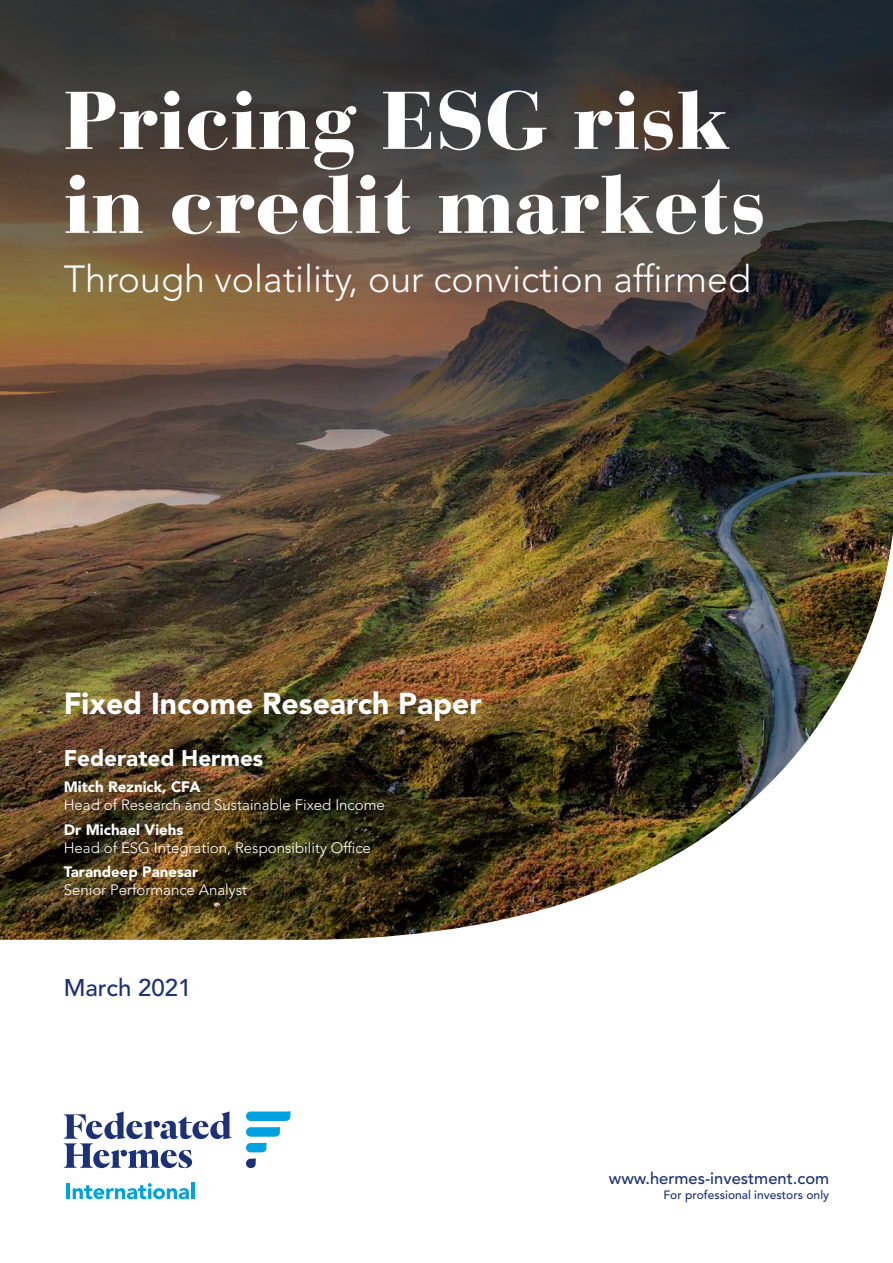
<style>
.page{position:relative;width:893px;height:1263px;background:#fff}
.page>*{position:absolute;margin:0;border:0;box-sizing:border-box;transform-origin:0 0}
.t1{font:900 81px/84px "Bauer Bodoni Std";color:#fff}
.t2{font:300 37.5px "Avenir LT Std";color:#fff}
.t3{font:900 30px "Avenir LT Std";color:#fff}
.t4{font:500 24px "Avenir LT Std";color:#1c3176}
.t5{font:900 22.5px "Avenir LT Std";color:#fff}
.t6{font:500 16.5px "Avenir LT Std";color:#1c3176}
.t7{font:300 15px "Avenir LT Std";color:#fff}
.t8{font:900 15px "Avenir LT Std";color:#fff}
.t9{font:500 12px "Avenir LT Std";color:#1c3176}
</style>
<div class="page">
<svg style="left:0;top:0;width:893px;height:92px;background:#2d2f32"></svg>
<img style="left:0;top:92px;width:893px;height:1108px">
<svg style="left:246px;top:1143px;width:21px;height:9px"></svg>
<svg style="left:246px;top:1127px;width:34px;height:10px"></svg>
<svg style="left:246px;top:1111px;width:45px;height:10px"></svg>
<svg style="left:246px;top:1158px;width:10px;height:10px"></svg>
<svg style="left:64px;top:1111px;width:168px;height:57px"></svg>
<hr style="left:67px;top:1183px;width:3px;height:16px;background:#00a2e1">
<svg style="left:73px;top:1183px;width:116px;height:16px"></svg>
<hr style="left:191px;top:1182px;width:3px;height:17px;background:#00a2e1">
<h1 class="t1" style="left:64px;top:79px;width:704px">Pricing ESG risk in credit markets</h1>
<h2 class="t2" style="left:64px;top:257px;width:689px">Through volatility, our conviction affirmed</h2>
<h3 class="t3" style="left:64px;top:686px;width:419px">Fixed Income Research Paper</h3>
<h3 class="t5" style="left:64px;top:744px;width:201px">Federated Hermes</h3>
<p class="t8" style="left:64px;top:778px;width:138px">Mitch Reznick, CFA</p>
<p class="t7" style="left:64px;top:796px;width:323px">Head of Research and Sustainable Fixed Income</p>
<p class="t8" style="left:64px;top:820px;width:121px">Dr Michael Viehs</p>
<p class="t7" style="left:64px;top:839px;width:309px">Head of ESG Integration, Responsibility Office</p>
<p class="t8" style="left:64px;top:863px;width:136px">Tarandeep Panesar</p>
<p class="t7" style="left:64px;top:881px;width:185px">Senior Performance Analyst</p>
<h3 class="t4" style="left:64px;top:974px;width:129px">March 2021</h3>
<p class="t6" style="left:609px;top:1169px;width:222px">www.hermes-investment.com</p>
<p class="t9" style="left:663px;top:1188px;width:167px">For professional investors only</p>
</div>
